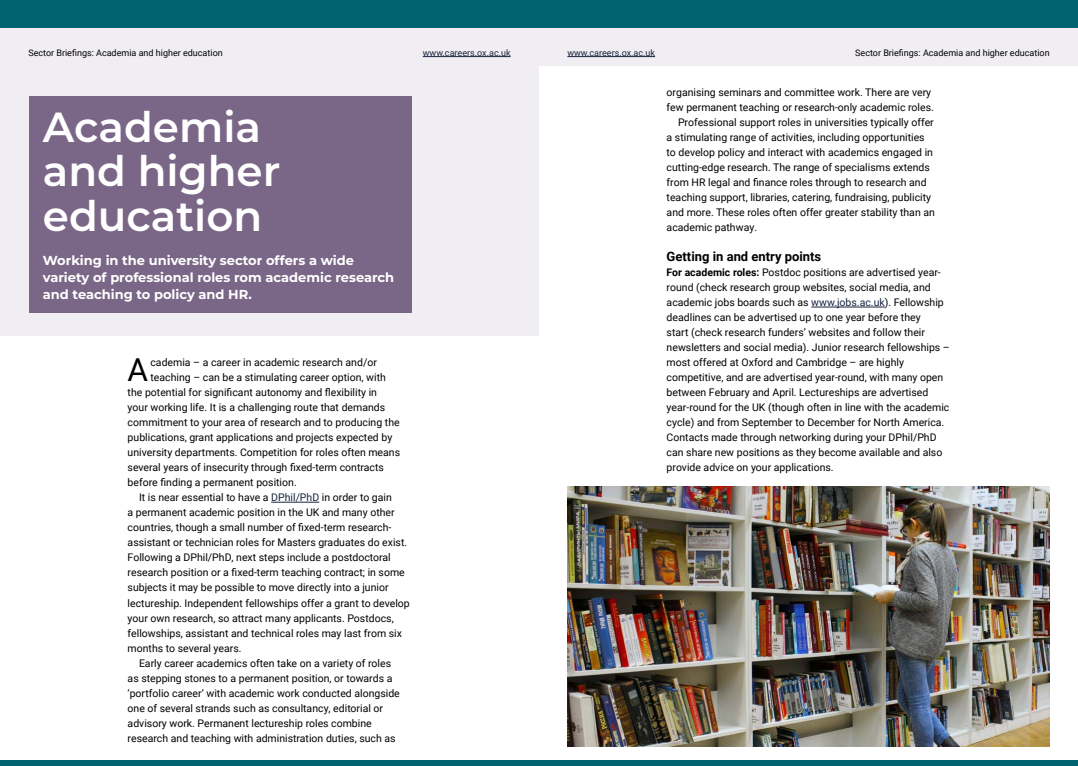
<style>
.page{position:relative;width:1078px;height:766px;background:#fff}
.page>*{position:absolute;margin:0;border:0;box-sizing:border-box;transform-origin:0 0}
.Article_Intro___Article_Title{font:600 42px/44px "Montserrat";color:#fff}
.Body_Text___Paragraph___Drop_Cap{font:31.6px "Roboto";color:#000}
.Article_Intro___Intro_Text{font:700 13px/17px "Montserrat";color:#fff}
.Body_Text___Subheading{font:700 13px "Roboto";color:#000}
.Body_Text___Paragraph___Indent{font:10.5px/15px "Roboto";color:#000}
.Body_Text___Paragraph{font:10.5px/15px "Roboto";color:#000}
.Body_Text___Paragraph___Drop_Cap-2{font:10.5px "Roboto";color:#000}
.Running_Head___Left_Hand_Page{font:9px "Roboto";color:#000}
.Running_Head___Right_Hand_Page{font:9px "Roboto";color:#000}
.URL_In_Header___Right_Hand_Page{font:9px "Roboto";color:#18233f}
.URL_In_Header___Left_Hand_Page{font:9px "Roboto";color:#18233f}
.s1{color:#18233f}
.s2{font-weight:700}
</style>
<div class="page">
<div style="left:539px;top:760px;width:538px;height:5px;background:#006470"></div>
<div style="left:0;top:760px;width:539px;height:5px;background:#006470"></div>
<div style="left:539px;top:0;width:538px;height:28px;background:#006470"></div>
<div style="left:0;top:0;width:539px;height:28px;background:#006470"></div>
<div style="left:539px;top:28px;width:538px;height:38px;background:#f1eef3"></div>
<hr style="left:567px;top:56px;width:88px;height:1px;background:#18233f">
<hr style="left:271px;top:502px;width:48px;height:1px;background:#18233f">
<hr style="left:811px;top:307px;width:73px;height:1px;background:#18233f">
<img style="left:567px;top:486px;width:482px;height:260px">
<div style="left:0;top:28px;width:539px;height:308px;background:#f1eef3"></div>
<div style="left:29px;top:96px;width:382px;height:217px;background:#7a6787"></div>
<hr style="left:423px;top:56px;width:87px;height:1px;background:#18233f">
<p class="Running_Head___Left_Hand_Page" style="left:28px;top:46px;width:196px">Sector Briefings: Academia and higher education</p>
<p class="URL_In_Header___Left_Hand_Page" style="left:423px;top:46px;width:89px">www.careers.ox.ac.uk</p>
<p class="Running_Head___Left_Hand_Page" style="left:28px;top:46px;width:7px">1</p>
<p class="Running_Head___Left_Hand_Page" style="left:57px;top:46px;width:140px">Sector briefings: Subsection Name</p>
<p class="URL_In_Header___Right_Hand_Page" style="left:567px;top:46px;width:89px">www.careers.ox.ac.uk</p>
<p class="Running_Head___Right_Hand_Page" style="left:855px;top:46px;width:196px">Sector Briefings: Academia and higher education</p>
<p class="Running_Head___Left_Hand_Page" style="left:882px;top:46px;width:140px">Sector briefings: Subsection Name</p>
<p class="Running_Head___Left_Hand_Page" style="left:1044px;top:46px;width:7px">2</p>
<p class="Article_Intro___Article_Title" style="left:43px;top:104px;width:239px">Academia and higher education</p>
<p class="Article_Intro___Intro_Text" style="left:43px;top:251px;width:353px">Working in the university sector offers a wide variety of professional roles rom academic research and teaching to policy and HR.</p>
<p class="Body_Text___Paragraph___Drop_Cap" style="left:128px;top:348px;width:22px">A</p>
<p class="Body_Text___Paragraph___Drop_Cap-2" style="left:150px;top:355px;width:228px">cademia – a career in academic research and/or</p>
<p class="Body_Text___Paragraph___Drop_Cap-2" style="left:150px;top:370px;width:237px">teaching – can be a stimulating career option, with</p>
<p class="Body_Text___Paragraph___Drop_Cap-2" style="left:128px;top:385px;width:251px">the potential for significant autonomy and flexibility in</p>
<p class="Body_Text___Paragraph___Drop_Cap-2" style="left:128px;top:400px;width:259px">your working life. It is a challenging route that demands</p>
<p class="Body_Text___Paragraph___Drop_Cap-2" style="left:128px;top:415px;width:273px">commitment to your area of research and to producing the</p>
<p class="Body_Text___Paragraph___Drop_Cap-2" style="left:128px;top:430px;width:266px">publications, grant applications and projects expected by</p>
<p class="Body_Text___Paragraph___Drop_Cap-2" style="left:128px;top:445px;width:274px">university departments. Competition for roles often means</p>
<p class="Body_Text___Paragraph___Drop_Cap-2" style="left:128px;top:460px;width:258px">several years of insecurity through fixed-term contracts</p>
<p class="Body_Text___Paragraph___Drop_Cap-2" style="left:128px;top:475px;width:170px">before finding a permanent position.</p>
<p class="Body_Text___Paragraph___Indent" style="left:128px;top:489px;width:283px;text-indent:11px">It is near essential to have a <span class="s1">DPhil/PhD</span> in order to gain<br>a permanent academic position in the UK and many other countries, though a small number of fixed-term research&shy;assistant or technician roles for Masters graduates do exist.<br>Following a DPhil/PhD, next steps include a postdoctoral research position or a fixed-term teaching contract; in some subjects it may be possible to move directly into a junior lectureship. Independent fellowships offer a grant to develop your own research, so attract many applicants. Postdocs, fellowships, assistant and technical roles may last from six months to several years.</p>
<p class="Body_Text___Paragraph___Indent" style="left:128px;top:654px;width:273px;text-indent:11px">Early career academics often take on a variety of roles as stepping stones to a permanent position, or towards a ‘portfolio career’ with academic work conducted alongside one of several strands such as consultancy, editorial or advisory work. Permanent lectureship roles combine research and teaching with administration duties, such as</p>
<p class="Body_Text___Paragraph___Indent" style="left:666px;top:84px;width:269px">organising seminars and committee work. There are very few permanent teaching or research-only academic roles.</p>
<p class="Body_Text___Paragraph___Indent" style="left:666px;top:114px;width:270px;text-indent:11px">Professional support roles in universities typically offer a stimulating range of activities, including opportunities to develop policy and interact with academics engaged in cutting-edge research. The range of specialisms extends from HR legal and finance roles through to research and teaching support, libraries, catering, fundraising, publicity and more. These roles often offer greater stability than an academic pathway.</p>
<p class="Body_Text___Subheading" style="left:666px;top:247px;width:156px">Getting in and entry points</p>
<p class="Body_Text___Paragraph" style="left:666px;top:264px;width:284px"><span class="s2">For academic roles:</span> Postdoc positions are advertised year&shy;round (check research group websites, social media, and academic jobs boards such as <span class="s1">www.jobs.ac.uk</span>). Fellowship deadlines can be advertised up to one year before they<br>start (check research funders’ websites and follow their newsletters and social media). Junior research fellowships – most offered at Oxford and Cambridge – are highly competitive, and are advertised year-round, with many open between February and April. Lectureships are advertised year-round for the UK (though often in line with the academic cycle) and from September to December for North America.<br>Contacts made through networking during your DPhil/PhD can share new positions as they become available and also provide advice on your applications.</p>
</div>
